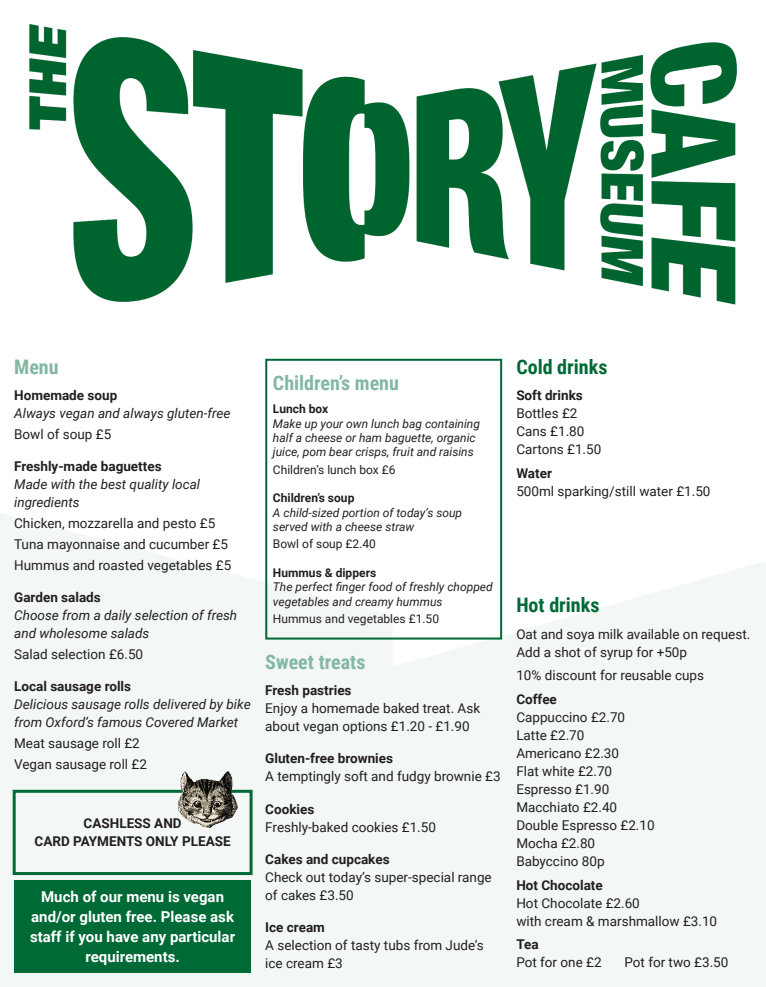
<style>
.page{position:relative;width:766px;height:987px;background:#fff}
.page>*{position:absolute;margin:0;border:0;box-sizing:border-box;transform-origin:0 0}
.t1{font:700 20px "Roboto Condensed";color:#83b8a2}
.t2{font:700 20px "Roboto Condensed";color:#006a36}
.t3{font:700 15px/20px "Roboto";color:#fff;text-align:center}
.t4{font:13.5px/18px "Roboto";color:#231f20}
.t5{font:700 13.5px/18px "Roboto";color:#231f20;text-align:center}
.t6{font:italic 13.5px/18px "Roboto";color:#231f20}
.t7{font:italic 12px/14.4px "Roboto";color:#231f20}
.t8{font:12px "Roboto";color:#231f20}
.t9{font:700 12px "Roboto";color:#231f20}
</style>
<div class="page">
<img style="left:0;top:510px;width:765px;height:476px">
<div style="left:265px;top:359px;width:237px;height:280px;border:2px solid #006a36"></div>
<img style="left:29px;top:24px;width:708px;height:281px">
<div style="left:14px;top:880px;width:237px;height:92px;background:#006a36"></div>
<div style="left:13px;top:789px;width:239px;height:86px;border:3px solid #006a36"></div>
<img style="left:175px;top:768px;width:65px;height:61px">
<p class="t1" style="left:14px;top:352px;width:46px">Menu</p>
<p class="t5" style="left:14px;top:386px;width:105px">Homemade soup</p>
<p class="t6" style="left:14px;top:404px;width:218px">Always vegan and always gluten-free</p>
<p class="t4" style="left:14px;top:425px;width:99px">Bowl of soup £5</p>
<p class="t5" style="left:14px;top:457px;width:149px">Freshly-made baguettes</p>
<p class="t6" style="left:14px;top:475px;width:187px">Made with the best quality local ingredients</p>
<p class="t4" style="left:14px;top:514px;width:203px">Chicken, mozzarella and pesto £5</p>
<p class="t4" style="left:14px;top:534px;width:215px">Tuna mayonnaise and cucumber £5</p>
<p class="t4" style="left:14px;top:555px;width:219px">Hummus and roasted vegetables £5</p>
<p class="t5" style="left:14px;top:587px;width:88px">Garden salads</p>
<p class="t6" style="left:14px;top:605px;width:224px">Choose from a daily selection of fresh and wholesome salads</p>
<p class="t4" style="left:14px;top:644px;width:130px">Salad selection £6.50</p>
<p class="t5" style="left:14px;top:676px;width:118px">Local sausage rolls</p>
<p class="t6" style="left:14px;top:694px;width:238px">Delicious sausage rolls delivered by bike from Oxford’s famous Covered Market</p>
<p class="t4" style="left:14px;top:733px;width:127px">Meat sausage roll £2</p>
<p class="t4" style="left:14px;top:754px;width:134px">Vegan sausage roll £2</p>
<p class="t5" style="left:35px;top:814px;width:197px">CASHLESS AND<br>CARD PAYMENTS ONLY PLEASE</p>
<p class="t3" style="left:30px;top:886px;width:206px">Much of our menu is vegan and/or gluten free. Please ask staff if you have any particular requirements.</p>
<p class="t1" style="left:273px;top:369px;width:127px">Children’s menu</p>
<p class="t9" style="left:273px;top:400px;width:57px">Lunch box</p>
<p class="t7" style="left:273px;top:416px;width:208px">Make up your own lunch bag containing half a cheese or ham baguette, organic juice, pom bear crisps, fruit and raisins</p>
<p class="t8" style="left:273px;top:461px;width:124px">Children’s lunch box £6</p>
<p class="t9" style="left:273px;top:489px;width:83px">Children’s soup</p>
<p class="t7" style="left:273px;top:505px;width:191px">A child-sized portion of today’s soup served with a cheese straw</p>
<p class="t8" style="left:273px;top:535px;width:104px">Bowl of soup £2.40</p>
<p class="t9" style="left:273px;top:564px;width:105px">Hummus &amp; dippers</p>
<p class="t7" style="left:273px;top:579px;width:221px">The perfect finger food of freshly chopped vegetables and creamy hummus</p>
<p class="t8" style="left:273px;top:610px;width:168px">Hummus and vegetables £1.50</p>
<p class="t1" style="left:265px;top:647px;width:102px">Sweet treats</p>
<p class="t5" style="left:265px;top:681px;width:88px">Fresh pastries</p>
<p class="t4" style="left:265px;top:699px;width:216px">Enjoy a homemade baked treat. Ask about vegan options £1.20 - £1.90</p>
<p class="t5" style="left:265px;top:749px;width:129px">Gluten-free brownies</p>
<p class="t4" style="left:265px;top:767px;width:237px">A temptingly soft and fudgy brownie £3</p>
<p class="t5" style="left:265px;top:799px;width:51px">Cookies</p>
<p class="t4" style="left:265px;top:817px;width:172px">Freshly-baked cookies £1.50</p>
<p class="t5" style="left:265px;top:849px;width:126px">Cakes and cupcakes</p>
<p class="t4" style="left:265px;top:867px;width:228px">Check out today’s super-special range of cakes £3.50</p>
<p class="t5" style="left:265px;top:917px;width:61px">Ice cream</p>
<p class="t4" style="left:265px;top:935px;width:220px">A selection of tasty tubs from Jude’s ice cream £3</p>
<p class="t2" style="left:516px;top:352px;width:93px">Cold drinks</p>
<p class="t5" style="left:516px;top:386px;width:68px">Soft drinks</p>
<p class="t4" style="left:516px;top:404px;width:63px">Bottles £2</p>
<p class="t4" style="left:516px;top:422px;width:70px">Cans £1.80</p>
<p class="t4" style="left:516px;top:440px;width:86px">Cartons £1.50</p>
<p class="t5" style="left:516px;top:463px;width:37px">Water</p>
<p class="t4" style="left:516px;top:481px;width:196px">500ml sparking/still water £1.50</p>
<p class="t2" style="left:516px;top:591px;width:85px">Hot drinks</p>
<p class="t4" style="left:516px;top:624px;width:235px">Oat and soya milk available on request.<br>Add a shot of syrup for +50p</p>
<p class="t4" style="left:516px;top:666px;width:189px">10% discount for reusable cups</p>
<p class="t5" style="left:516px;top:689px;width:42px">Coffee</p>
<p class="t4" style="left:516px;top:707px;width:110px">Cappuccino £2.70</p>
<p class="t4" style="left:516px;top:725px;width:70px">Latte £2.70</p>
<p class="t4" style="left:516px;top:743px;width:104px">Americano £2.30</p>
<p class="t4" style="left:516px;top:761px;width:97px">Flat white £2.70</p>
<p class="t4" style="left:516px;top:779px;width:94px">Espresso £1.90</p>
<p class="t4" style="left:516px;top:797px;width:102px">Macchiato £2.40</p>
<p class="t4" style="left:516px;top:815px;width:140px">Double Espresso £2.10</p>
<p class="t4" style="left:516px;top:833px;width:80px">Mocha £2.80</p>
<p class="t4" style="left:516px;top:851px;width:90px">Babyccino 80p</p>
<p class="t5" style="left:516px;top:875px;width:88px">Hot Chocolate</p>
<p class="t4" style="left:516px;top:893px;width:125px">Hot Chocolate £2.60</p>
<p class="t4" style="left:516px;top:911px;width:202px">with cream &amp; marshmallow £3.10</p>
<p class="t5" style="left:516px;top:935px;width:24px">Tea</p>
<p class="t4" style="left:516px;top:953px;width:87px">Pot for one £2</p>
<p class="t4" style="left:624px;top:953px;width:105px">Pot for two £3.50</p>
</div>
